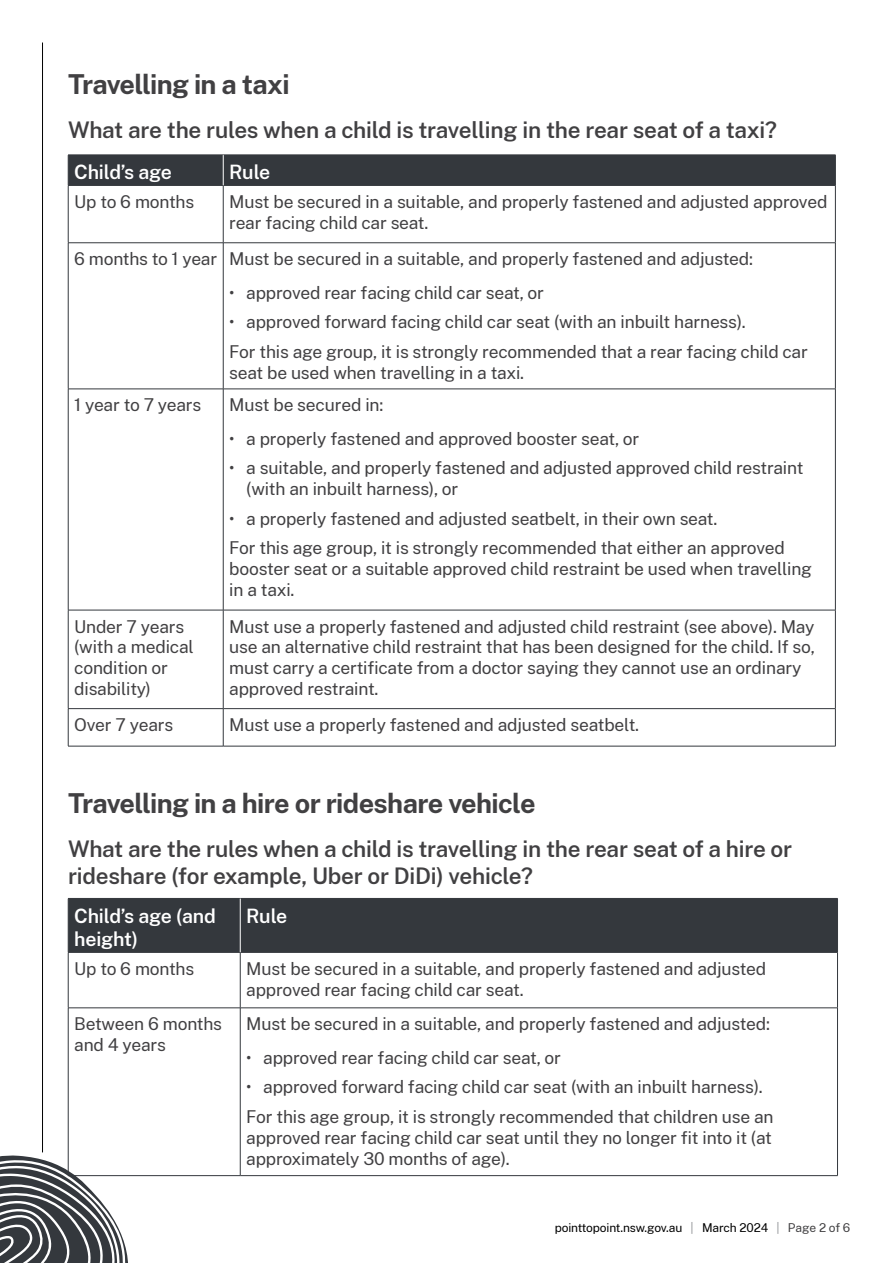
<style>
.page{position:relative;width:893px;height:1263px;background:#fff}
.page>*{position:absolute;margin:0;border:0;box-sizing:border-box;transform-origin:0 0}
.t1{font:700 27px "Public Sans";letter-spacing:-.025em;color:#414042}
.t2{font:600 22.5px/27px "Public Sans";letter-spacing:-.01em;color:#414042}
.t3{font:600 19.5px/23.4px "Public Sans";letter-spacing:-.01em;color:#fff}
.Paragraph{font:17.4px/20.9px "Public Sans";letter-spacing:-.01em;color:#414042}
.t4{font:12px "Public Sans";letter-spacing:-.01em;color:#000}
.s1{color:#939598}
.s2{color:#414042}
</style>
<div class="page">
<hr style="left:42px;top:43px;width:1px;height:1109px;background:#000">
<svg style="left:0;top:1151px;width:148px;height:112px"></svg>
<div style="left:69px;top:156px;width:766px;height:29px;background:#34383d"></div>
<hr style="left:68px;top:155px;width:155px;height:1px;background:#34383d">
<hr style="left:68px;top:155px;width:1px;height:30px;background:#34383d">
<hr style="left:223px;top:155px;width:613px;height:1px;background:#34383d">
<hr style="left:835px;top:155px;width:1px;height:30px;background:#34383d">
<hr style="left:68px;top:185px;width:155px;height:1px;background:#34383d">
<hr style="left:68px;top:186px;width:1px;height:57px;background:#34383d">
<hr style="left:223px;top:185px;width:613px;height:1px;background:#34383d">
<hr style="left:223px;top:186px;width:1px;height:57px;background:#34383d">
<hr style="left:835px;top:186px;width:1px;height:57px;background:#34383d">
<hr style="left:68px;top:242px;width:155px;height:1px;background:#34383d">
<hr style="left:68px;top:243px;width:1px;height:146px;background:#34383d">
<hr style="left:223px;top:242px;width:613px;height:1px;background:#34383d">
<hr style="left:223px;top:243px;width:1px;height:146px;background:#34383d">
<hr style="left:835px;top:243px;width:1px;height:146px;background:#34383d">
<hr style="left:68px;top:389px;width:155px;height:1px;background:#34383d">
<hr style="left:68px;top:389px;width:1px;height:221px;background:#34383d">
<hr style="left:223px;top:389px;width:613px;height:1px;background:#34383d">
<hr style="left:223px;top:389px;width:1px;height:221px;background:#34383d">
<hr style="left:835px;top:389px;width:1px;height:221px;background:#34383d">
<hr style="left:68px;top:610px;width:155px;height:1px;background:#34383d">
<hr style="left:68px;top:610px;width:1px;height:98px;background:#34383d">
<hr style="left:223px;top:610px;width:613px;height:1px;background:#34383d">
<hr style="left:223px;top:610px;width:1px;height:98px;background:#34383d">
<hr style="left:835px;top:610px;width:1px;height:98px;background:#34383d">
<hr style="left:68px;top:708px;width:155px;height:1px;background:#34383d">
<hr style="left:68px;top:709px;width:1px;height:37px;background:#34383d">
<hr style="left:223px;top:708px;width:613px;height:1px;background:#34383d">
<hr style="left:223px;top:709px;width:1px;height:37px;background:#34383d">
<hr style="left:835px;top:709px;width:1px;height:37px;background:#34383d">
<hr style="left:68px;top:746px;width:155px;height:1px;background:#34383d">
<hr style="left:223px;top:746px;width:613px;height:1px;background:#34383d">
<hr style="left:223px;top:155px;width:1px;height:30px;background:#fff">
<div style="left:69px;top:899px;width:768px;height:53px;background:#34383d"></div>
<hr style="left:68px;top:898px;width:172px;height:1px;background:#34383d">
<hr style="left:68px;top:899px;width:1px;height:53px;background:#34383d">
<hr style="left:240px;top:898px;width:598px;height:1px;background:#34383d">
<hr style="left:837px;top:899px;width:1px;height:53px;background:#34383d">
<hr style="left:68px;top:952px;width:172px;height:1px;background:#34383d">
<hr style="left:68px;top:952px;width:1px;height:56px;background:#34383d">
<hr style="left:240px;top:952px;width:598px;height:1px;background:#34383d">
<hr style="left:240px;top:952px;width:1px;height:56px;background:#34383d">
<hr style="left:837px;top:952px;width:1px;height:56px;background:#34383d">
<hr style="left:68px;top:1007px;width:172px;height:1px;background:#34383d">
<hr style="left:68px;top:1008px;width:1px;height:167px;background:#34383d">
<hr style="left:240px;top:1007px;width:598px;height:1px;background:#34383d">
<hr style="left:240px;top:1008px;width:1px;height:167px;background:#34383d">
<hr style="left:837px;top:1008px;width:1px;height:167px;background:#34383d">
<hr style="left:68px;top:1175px;width:172px;height:1px;background:#34383d">
<hr style="left:240px;top:1175px;width:598px;height:1px;background:#34383d">
<hr style="left:240px;top:899px;width:1px;height:53px;background:#fff">
<h1 class="t1" style="left:68px;top:64px;width:223px">Travelling in a taxi</h1>
<h2 class="t2" style="left:68px;top:115px;width:710px">What are the rules when a child is travelling in the rear seat of a taxi?</h2>
<h3 class="t3" style="left:74px;top:159px;width:99px">Child’s age</h3>
<h3 class="t3" style="left:229px;top:159px;width:43px">Rule</h3>
<p class="Paragraph" style="left:74px;top:190px;width:121px">Up to 6 months</p>
<p class="Paragraph" style="left:229px;top:190px;width:600px">Must be secured in a suitable, and properly fastened and adjusted approved rear facing child car seat.</p>
<p class="Paragraph" style="left:74px;top:248px;width:144px">6 months to 1 year</p>
<p class="Paragraph" style="left:229px;top:248px;width:525px">Must be secured in a suitable, and properly fastened and adjusted:</p>
<p class="Paragraph" style="left:229px;top:281px;width:316px">• approved rear facing child car seat, or</p>
<p class="Paragraph" style="left:229px;top:311px;width:518px">• approved forward facing child car seat (with an inbuilt harness).</p>
<p class="Paragraph" style="left:229px;top:340px;width:580px">For this age group, it is strongly recommended that a rear facing child car seat be used when travelling in a taxi.</p>
<p class="Paragraph" style="left:74px;top:394px;width:129px">1 year to 7 years</p>
<p class="Paragraph" style="left:229px;top:394px;width:156px">Must be secured in:</p>
<p class="Paragraph" style="left:229px;top:427px;width:411px">• a properly fastened and approved booster seat, or</p>
<p class="Paragraph" style="left:246px;top:457px;width:559px;text-indent:-17px">• a suitable, and properly fastened and adjusted approved child restraint (with an inbuilt harness), or</p>
<p class="Paragraph" style="left:229px;top:507px;width:490px">• a properly fastened and adjusted seatbelt, in their own seat.</p>
<p class="Paragraph" style="left:229px;top:536px;width:584px">For this age group, it is strongly recommended that either an approved booster seat or a suitable approved child restraint be used when travelling in a taxi.</p>
<p class="Paragraph" style="left:74px;top:615px;width:121px">Under 7 years (with a medical condition or disability)</p>
<p class="Paragraph" style="left:229px;top:615px;width:587px">Must use a properly fastened and adjusted child restraint (see above). May use an alternative child restraint that has been designed for the child. If so, must carry a certificate from a doctor saying they cannot use an ordinary approved restraint.</p>
<p class="Paragraph" style="left:74px;top:713px;width:100px">Over 7 years</p>
<p class="Paragraph" style="left:229px;top:713px;width:411px">Must use a properly fastened and adjusted seatbelt.</p>
<h1 class="t1" style="left:68px;top:783px;width:469px">Travelling in a hire or rideshare vehicle</h1>
<h2 class="t2" style="left:68px;top:834px;width:726px">What are the rules when a child is travelling in the rear seat of a hire or rideshare (for example, Uber or DiDi) vehicle?</h2>
<h3 class="t3" style="left:74px;top:903px;width:143px">Child’s age (and height)</h3>
<h3 class="t3" style="left:246px;top:903px;width:43px">Rule</h3>
<p class="Paragraph" style="left:74px;top:957px;width:121px">Up to 6 months</p>
<p class="Paragraph" style="left:246px;top:957px;width:522px">Must be secured in a suitable, and properly fastened and adjusted approved rear facing child car seat.</p>
<p class="Paragraph" style="left:74px;top:1013px;width:149px">Between 6 months and 4 years</p>
<p class="Paragraph" style="left:246px;top:1013px;width:525px">Must be secured in a suitable, and properly fastened and adjusted:</p>
<p class="Paragraph" style="left:246px;top:1046px;width:316px">• approved rear facing child car seat, or</p>
<p class="Paragraph" style="left:246px;top:1076px;width:518px">• approved forward facing child car seat (with an inbuilt harness).</p>
<p class="Paragraph" style="left:246px;top:1105px;width:529px;text-align:justify">For this age group, it is strongly recommended that children use an approved rear facing child car seat until they no longer fit into it (at approximately 30 months of age).</p>
<p class="t4" style="left:555px;top:1219px;width:297px">pointtopoint.nsw.gov.au <span class="s1">|</span> March 2024 <span class="s1">|</span> <span class="s2">Page 2 of 6</span></p>
</div>
